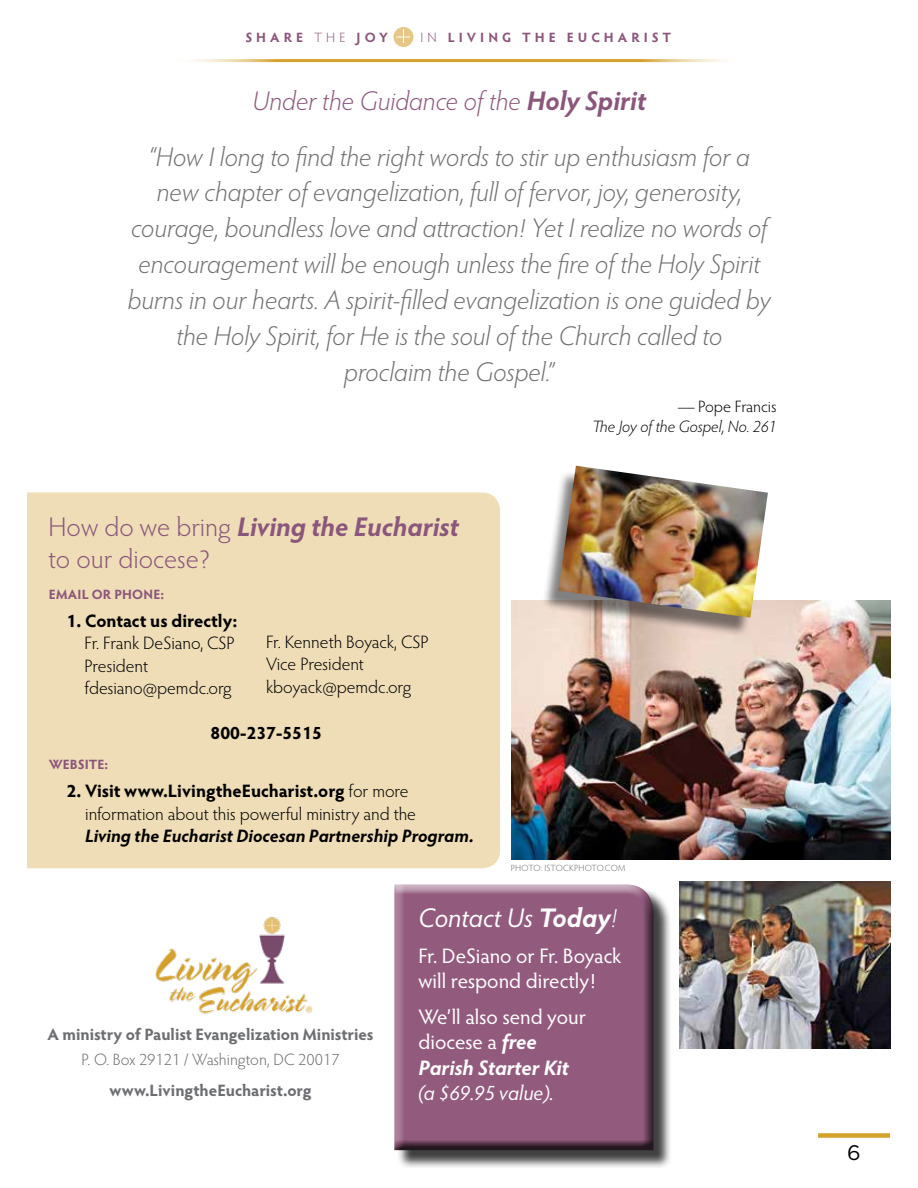
<style>
.page{position:relative;width:918px;height:1188px;background:#fff}
.page>*{position:absolute;margin:0;border:0;box-sizing:border-box;transform-origin:0 0}
.t1{font:italic 300 27px/36px "Hypatia Sans Pro";color:#6d6e71;text-align:center}
.t2{font:300 27px/32.4px "Hypatia Sans Pro";color:#8b567b}
.t3{font:italic 27px "Hypatia Sans Pro";color:#fff}
.t4{font:21px/25.2px "Hypatia Sans Pro";letter-spacing:-.005em;color:#fff}
.t5{font:italic 21px "Hypatia Sans Pro";color:#fff}
.t6{font:21px "Gotham HTF";color:#000}
.t7{font:300 18px/22.5px "Hypatia Sans Pro";color:#000}
.t8{font:italic 700 18px "Hypatia Sans Pro";color:#000}
.t9{font:700 18px "Hypatia Sans Pro";color:#000}
.t10{font:700 16.5px "Hypatia Sans Pro";color:#6d6e71}
.t11{font:300 16.5px "Hypatia Sans Pro";color:#6d6e71}
.t12{font:italic 300 16.5px "Hypatia Sans Pro";color:#000}
.t13{font:300 16.5px "Hypatia Sans Pro";color:#000}
.t14{font:700 13.5px "Hypatia Sans Pro";letter-spacing:.285em;color:#8b567b}
.t15{font:700 13.5px "Hypatia Sans Pro";letter-spacing:.015em;color:#8b567b}
.t16{font:700 13.5px "Hypatia Sans Pro";color:#8b567b}
.t17{font:300 9px "Hypatia Sans Pro";letter-spacing:.025em;color:#6d6e71}
.s1{font-weight:300}
.s2{color:#8b567b}
.s3{font-weight:700;color:#8b567b}
.s4{font-weight:700;font-style:italic}
.s5{font-weight:700}
</style>
<div class="page">
<div style="left:396px;top:886px;width:276px;height:283px;background:#000;opacity:.75"></div>
<div style="left:383px;top:878px;width:271px;height:273px;background:#fff;opacity:.75"></div>
<div style="left:388px;top:891px;width:266px;height:260px;background:#000;opacity:.75"></div>
<img style="left:511px;top:600px;width:380px;height:260px">
<div style="left:542px;top:470px;width:225px;height:167px;background:#000;opacity:.5"></div>
<img style="left:558px;top:466px;width:210px;height:152px">
<img style="left:679px;top:881px;width:212px;height:168px">
<div style="left:27px;top:492px;width:473px;height:376px;background:#efddb7"></div>
<img style="left:155px;top:917px;width:158px;height:97px">
<svg style="left:393px;top:27px;width:20px;height:20px"></svg>
<svg style="left:396px;top:29px;width:14px;height:14px"></svg>
<hr style="left:168px;top:59px;width:582px;height:3px;background:#d4a129">
<div style="left:818px;top:1133px;width:72px;height:5px;background:#d4a129"></div>
<p class="t14" style="left:245px;top:28px;width:144px">SHARE <span class="s1">THE</span> JOY</p>
<p class="t14" style="left:420px;top:28px;width:252px"><span class="s1">IN</span> LIVING THE EUCHARIST</p>
<p class="t1" style="left:149px;top:72px;width:603px;line-height:55.8px"><span class="s2">Under the Guidance of the</span> <span class="s3">Holy Spirit<br></span>“How I long to find the right words to stir up enthusiasm for a</p>
<p class="t1" style="left:128px;top:174px;width:644px">new chapter of evangelization, full of fervor, joy, generosity, courage, boundless love and attraction! Yet I realize no words of encouragement will be enough unless the fire of the Holy Spirit burns in our hearts. A spirit-filled evangelization is one guided by the Holy Spirit, for He is the soul of the Church called to<br>proclaim the Gospel.”</p>
<p class="t13" style="left:678px;top:396px;width:100px">— Pope Francis</p>
<p class="t12" style="left:592px;top:416px;width:186px">The Joy of the Gospel, No. 261</p>
<p class="t2" style="left:49px;top:510px;width:412px">How do we bring <span class="s4">Living the Eucharist </span>to our diocese?</p>
<p class="t15" style="left:49px;top:585px;width:117px">EMAIL OR PHONE:</p>
<p class="t9" style="left:67px;top:608px;width:172px">1. Contact us directly:</p>
<p class="t7" style="left:85px;top:632px;width:152px">Fr. Frank DeSiano, CSP<br>President fdesiano@pemdc.org</p>
<p class="t9" style="left:211px;top:720px;width:113px">800-237-5515</p>
<p class="t16" style="left:49px;top:755px;width:61px">WEBSITE:</p>
<p class="t7" style="left:85px;top:779px;width:333px;text-indent:-18px"><span class="s5">2. Visit www.LivingtheEucharist.org</span> for more information about this powerful ministry and the</p>
<p class="t8" style="left:85px;top:823px;width:390px">Living the Eucharist Diocesan Partnership Program.</p>
<p class="t7" style="left:266px;top:630px;width:164px">Fr. Kenneth Boyack, CSP<br>Vice President kboyack@pemdc.org</p>
<p class="t17" style="left:511px;top:862px;width:116px">PHOTO: ISTOCKPHOTO.COM</p>
<p class="t10" style="left:48px;top:1023px;width:328px">A ministry of Paulist Evangelization Ministries</p>
<p class="t11" style="left:82px;top:1049px;width:260px">P. O. Box 29121 / Washington, DC 20017</p>
<p class="t10" style="left:110px;top:1079px;width:203px">www.LivingtheEucharist.org</p>
<p class="t3" style="left:418px;top:900px;width:200px">Contact Us <span class="s5">Today</span><span class="s1">!</span></p>
<p class="t4" style="left:418px;top:942px;width:205px">Fr. DeSiano or Fr. Boyack will respond directly!</p>
<p class="t4" style="left:418px;top:1004px;width:169px">We’ll also send your diocese a <span class="s4">free<br>Parish Starter Kit</span></p>
<p class="t5" style="left:418px;top:1079px;width:137px">(a $69.95 value).</p>
<p class="t6" style="left:847px;top:1141px;width:15px">6</p>
</div>
